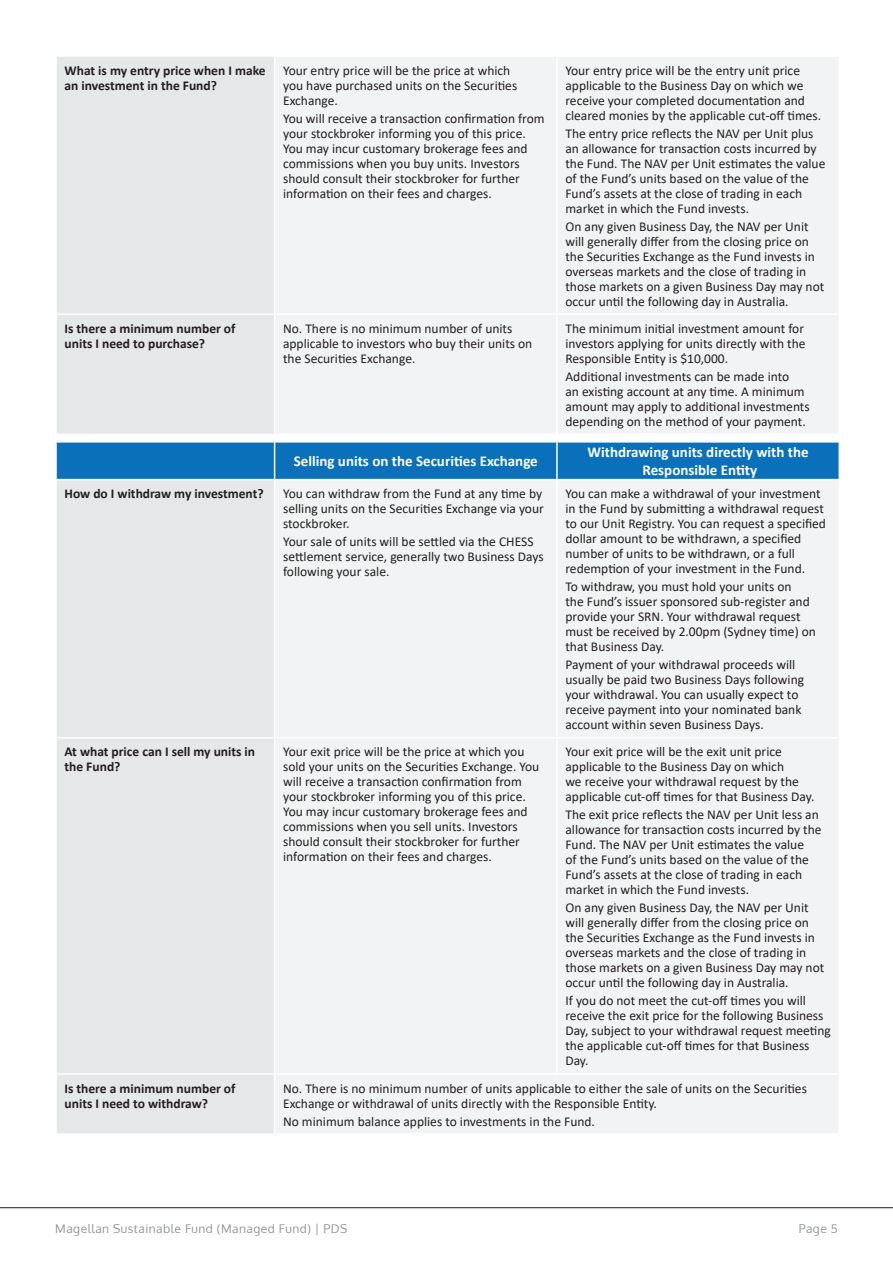
<style>
.page{position:relative;width:893px;height:1263px;background:#fff}
.page>*{position:absolute;margin:0;border:0;box-sizing:border-box;transform-origin:0 0}
.Table_heading{font:700 15px "Calibri";color:#fff}
.Table_text{font:13.5px/15px "Calibri";color:#231f20}
.Table_text-2{font:700 13.5px/15px "Calibri";color:#231f20}
.t1{font:12px "Oxygen";letter-spacing:.04em;color:#939598}
</style>
<div class="page">
<hr style="left:0;top:1207px;width:893px;height:1px;background:#231f20">
<div style="left:57px;top:57px;width:217px;height:377px;background:#e6e7e9"></div>
<div style="left:276px;top:57px;width:562px;height:376px;background:#f2f3f4"></div>
<hr style="left:557px;top:313px;width:283px;height:2px;background:#fff">
<hr style="left:55px;top:313px;width:220px;height:2px;background:#fff">
<hr style="left:275px;top:313px;width:282px;height:2px;background:#fff">
<hr style="left:556px;top:57px;width:2px;height:256px;background:#fff">
<hr style="left:556px;top:315px;width:2px;height:119px;background:#fff">
<div style="left:57px;top:443px;width:781px;height:36px;background:#0970b9"></div>
<div style="left:57px;top:480px;width:217px;height:653px;background:#e6e7e9"></div>
<div style="left:276px;top:481px;width:562px;height:652px;background:#f2f3f4"></div>
<hr style="left:557px;top:737px;width:283px;height:1px;background:#fff">
<hr style="left:274px;top:443px;width:1px;height:36px;background:#fff">
<hr style="left:556px;top:443px;width:2px;height:36px;background:#fff">
<hr style="left:55px;top:737px;width:220px;height:1px;background:#fff">
<hr style="left:275px;top:737px;width:282px;height:1px;background:#fff">
<hr style="left:55px;top:1073px;width:220px;height:2px;background:#fff">
<hr style="left:556px;top:480px;width:2px;height:257px;background:#fff">
<hr style="left:556px;top:738px;width:2px;height:335px;background:#fff">
<hr style="left:275px;top:1073px;width:282px;height:2px;background:#fff">
<hr style="left:557px;top:1073px;width:283px;height:2px;background:#fff">
<p class="Table_text-2" style="left:65px;top:62px;width:203px">What is my entry price when I make an investment in the Fund?</p>
<p class="Table_text" style="left:283px;top:62px;width:236px">Your entry price will be the price at which you have purchased units on the Securities<br>Exchange.</p>
<p class="Table_text" style="left:283px;top:110px;width:263px">You will receive a transaction confirmation from your stockbroker informing you of this price.<br>You may incur customary brokerage fees and commissions when you buy units. Investors should consult their stockbroker for further information on their fees and charges.</p>
<p class="Table_text" style="left:565px;top:62px;width:257px">Your entry price will be the entry unit price applicable to the Business Day on which we receive your completed documentation and cleared monies by the applicable cut-off times.</p>
<p class="Table_text" style="left:565px;top:125px;width:261px">The entry price reflects the NAV per Unit plus an allowance for transaction costs incurred by the Fund. The NAV per Unit estimates the value of the Fund’s units based on the value of the Fund’s assets at the close of trading in each market in which the Fund invests.</p>
<p class="Table_text" style="left:565px;top:218px;width:260px">On any given Business Day, the NAV per Unit will generally differ from the closing price on the Securities Exchange as the Fund invests in overseas markets and the close of trading in those markets on a given Business Day may not occur until the following day in Australia.</p>
<p class="Table_text-2" style="left:65px;top:321px;width:172px">Is there a minimum number of units I need to purchase?</p>
<p class="Table_text" style="left:283px;top:320px;width:251px">No. There is no minimum number of units applicable to investors who buy their units on the Securities Exchange.</p>
<p class="Table_text" style="left:565px;top:320px;width:242px;text-align:justify">The minimum initial investment amount for investors applying for units directly with the Responsible Entity is $10,000.</p>
<p class="Table_text" style="left:565px;top:368px;width:246px">Additional investments can be made into<br>an existing account at any time. A minimum amount may apply to additional investments depending on the method of your payment.</p>
<p class="Table_heading" style="left:294px;top:451px;width:246px">Selling units on the Securities Exchange</p>
<p class="Table_heading" style="left:588px;top:442px;width:223px">Withdrawing units directly with the</p>
<p class="Table_heading" style="left:642px;top:460px;width:116px">Responsible Entity</p>
<p class="Table_text-2" style="left:65px;top:486px;width:201px">How do I withdraw my investment?</p>
<p class="Table_text" style="left:283px;top:486px;width:262px">You can withdraw from the Fund at any time by selling units on the Securities Exchange via your stockbroker.</p>
<p class="Table_text" style="left:283px;top:534px;width:262px">Your sale of units will be settled via the CHESS settlement service, generally two Business Days following your sale.</p>
<p class="Table_text" style="left:565px;top:486px;width:262px">You can make a withdrawal of your investment in the Fund by submitting a withdrawal request to our Unit Registry. You can request a specified dollar amount to be withdrawn, a specified number of units to be withdrawn, or a full redemption of your investment in the Fund.</p>
<p class="Table_text" style="left:565px;top:579px;width:252px">To withdraw, you must hold your units on<br>the Fund’s issuer sponsored sub-register and provide your SRN. Your withdrawal request must be received by 2.00pm (Sydney time) on that Business Day.</p>
<p class="Table_text" style="left:565px;top:657px;width:240px">Payment of your withdrawal proceeds will usually be paid two Business Days following your withdrawal. You can usually expect to receive payment into your nominated bank account within seven Business Days.</p>
<p class="Table_text-2" style="left:65px;top:744px;width:192px">At what price can I sell my units in the Fund?</p>
<p class="Table_text" style="left:283px;top:744px;width:258px">Your exit price will be the price at which you sold your units on the Securities Exchange. You will receive a transaction confirmation from your stockbroker informing you of this price.<br>You may incur customary brokerage fees and commissions when you sell units. Investors should consult their stockbroker for further information on their fees and charges.</p>
<p class="Table_text" style="left:565px;top:744px;width:250px">Your exit price will be the exit unit price applicable to the Business Day on which<br>we receive your withdrawal request by the applicable cut-off times for that Business Day.</p>
<p class="Table_text" style="left:565px;top:807px;width:258px">The exit price reflects the NAV per Unit less an allowance for transaction costs incurred by the Fund. The NAV per Unit estimates the value<br>of the Fund’s units based on the value of the Fund’s assets at the close of trading in each market in which the Fund invests.</p>
<p class="Table_text" style="left:565px;top:900px;width:260px">On any given Business Day, the NAV per Unit will generally differ from the closing price on the Securities Exchange as the Fund invests in overseas markets and the close of trading in those markets on a given Business Day may not occur until the following day in Australia.</p>
<p class="Table_text" style="left:565px;top:993px;width:267px">If you do not meet the cut-off times you will receive the exit price for the following Business Day, subject to your withdrawal request meeting the applicable cut-off times for that Business Day.</p>
<p class="Table_text-2" style="left:65px;top:1080px;width:172px">Is there a minimum number of units I need to withdraw?</p>
<p class="Table_text" style="left:283px;top:1080px;width:525px">No. There is no minimum number of units applicable to either the sale of units on the Securities<br>Exchange or withdrawal of units directly with the Responsible Entity.</p>
<p class="Table_text" style="left:283px;top:1113px;width:313px">No minimum balance applies to investments in the Fund.</p>
<p class="t1" style="left:55px;top:1221px;width:293px">Magellan Sustainable Fund (Managed Fund) | PDS</p>
<p class="t1" style="left:799px;top:1221px;width:40px">Page 5</p>
</div>
